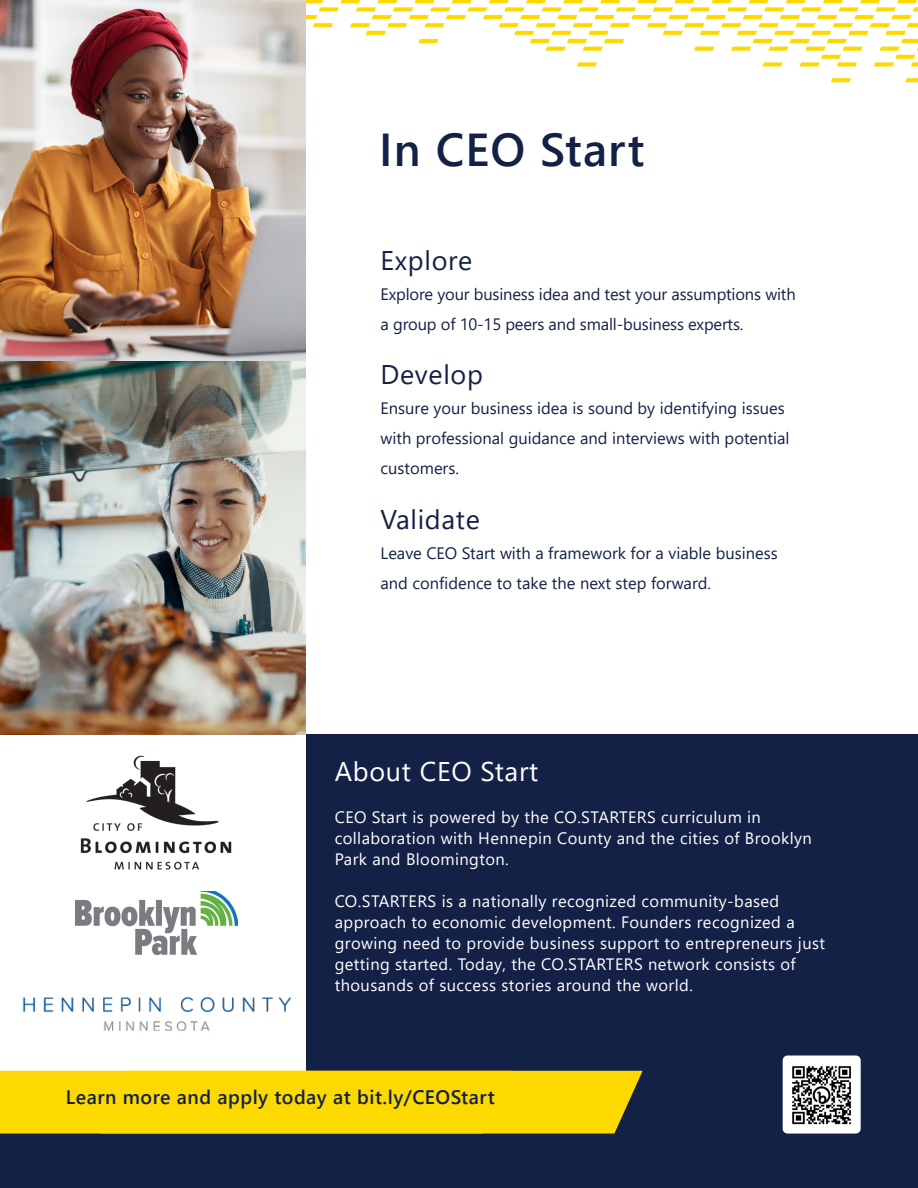
<style>
.page{position:relative;width:918px;height:1188px;background:#fff}
.page>*{position:absolute;margin:0;border:0;box-sizing:border-box;transform-origin:0 0}
.t1{font:600 46.05px "Segoe UI";letter-spacing:.025em;color:#142147}
.t2{font:27px "Segoe UI";letter-spacing:.025em;color:#142147}
.t3{font:27px "Segoe UI";letter-spacing:.025em;color:#fff}
.t4{font:600 19.5px "Segoe UI";letter-spacing:.025em;color:#142147}
.t5{font:16.5px/21px "Segoe UI";letter-spacing:.025em;color:#fff}
.t6{font:16.5px/30px "Segoe UI";color:#142147}
</style>
<div class="page">
<div style="left:0;top:734px;width:918px;height:454px;background:#142147"></div>
<img style="left:0;top:0;width:306px;height:734px">
<div style="left:0;top:734px;width:306px;height:341px;background:#fff"></div>
<img style="left:80px;top:755px;width:152px;height:115px">
<div style="left:0;top:1071px;width:643px;height:63px;background:#fcd900"></div>
<div style="left:783px;top:1056px;width:78px;height:78px;background:#fff;border-radius:5px"></div>
<img style="left:792px;top:1066px;width:59px;height:59px">
<img style="left:76px;top:891px;width:162px;height:63px">
<img style="left:22px;top:996px;width:269px;height:34px">
<svg style="left:905px;top:78px;width:13px;height:4px"></svg>
<svg style="left:831px;top:78px;width:20px;height:4px"></svg>
<svg style="left:306px;top:0;width:612px;height:66px"></svg>
<p class="t1" style="left:379px;top:106px;width:267px">In CEO Start</p>
<p class="t2" style="left:381px;top:235px;width:93px">Explore</p>
<p class="t6" style="left:381px;top:278px;width:417px">Explore your business idea and test your assumptions with a group of 10-15 peers and small-business experts.</p>
<p class="t2" style="left:381px;top:349px;width:104px">Develop</p>
<p class="t6" style="left:381px;top:392px;width:411px">Ensure your business idea is sound by identifying issues with professional guidance and interviews with potential customers.</p>
<p class="t2" style="left:381px;top:494px;width:101px">Validate</p>
<p class="t6" style="left:381px;top:537px;width:399px">Leave CEO Start with a framework for a viable business and confidence to take the next step forward.</p>
<p class="t3" style="left:335px;top:746px;width:205px">About CEO Start</p>
<p class="t5" style="left:335px;top:805px;width:479px">CEO Start is powered by the CO.STARTERS curriculum in collaboration with Hennepin County and the cities of Brooklyn<br>Park and Bloomington.</p>
<p class="t5" style="left:335px;top:889px;width:492px">CO.STARTERS is a nationally recognized community-based approach to economic development. Founders recognized a growing need to provide business support to entrepreneurs just getting started. Today, the CO.STARTERS network consists of thousands of success stories around the world.</p>
<p class="t4" style="left:66px;top:1078px;width:430px">Learn more and apply today at bit.ly/CEOStart</p>
</div>
